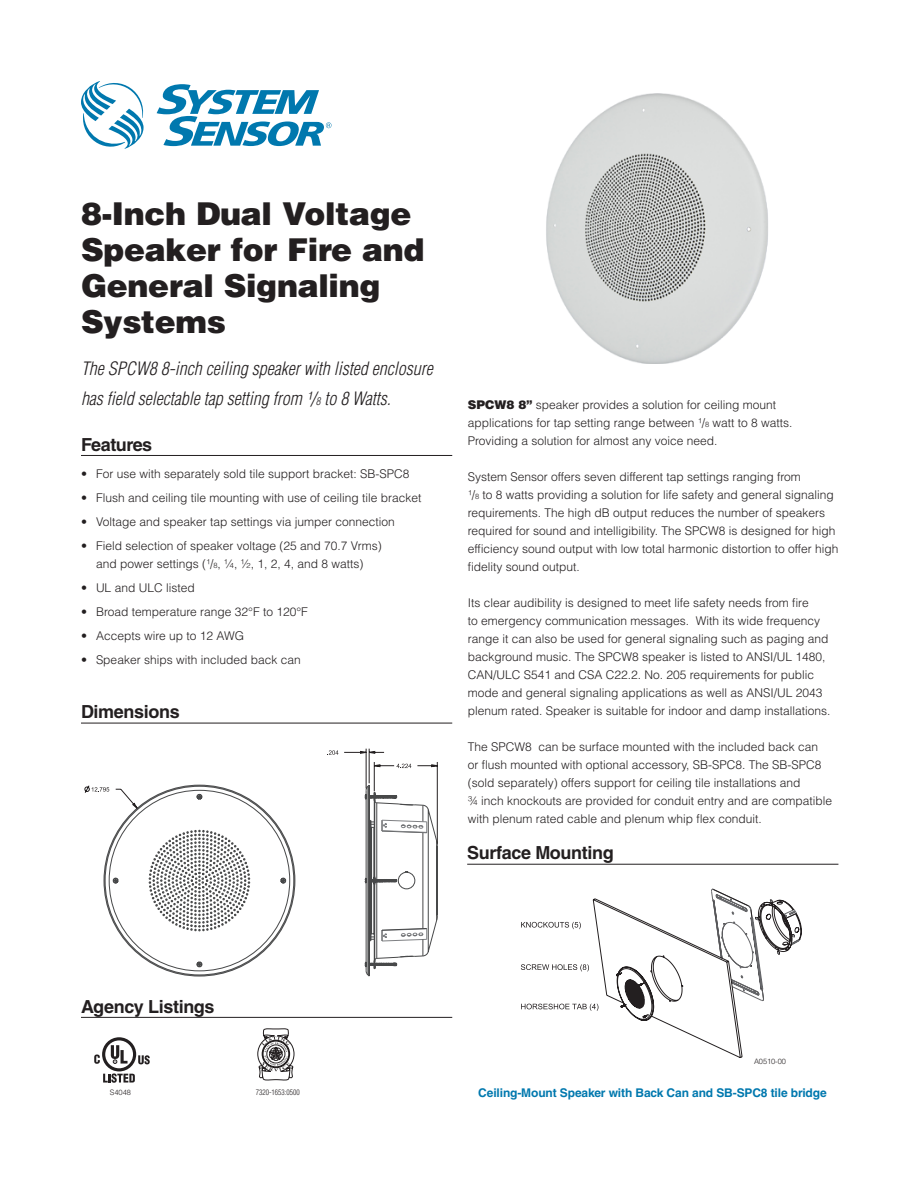
<style>
.page{position:relative;width:918px;height:1188px;background:#fff}
.page>*{position:absolute;margin:0;border:0;box-sizing:border-box;transform-origin:0 0}
.Title__Black_21_24{font:900 31.5px/36px "Helvetica LT Std";letter-spacing:-.01em;color:#231f20}
.Intro__Lt_Italic_12{font:italic 300 condensed 18px/30px "Helvetica LT Std";color:#231f20}
.Sub_w_rule__Black_12{font:700 18px "Helvetica LT Std";letter-spacing:-.02em;color:#231f20}
.Body__Light_9_12{font:300 12px/18px "Helvetica LT Std";color:#231f20}
.Table_Sub__Semi_8_10{font:700 12px "Helvetica LT Std";letter-spacing:-.01em;color:#0078ae}
.Listing_No___Light_5{font:300 condensed 7.5px "Helvetica LT Std";color:#231f20}
.Title__Black_21_24-2{font:300 7.5px "Helvetica LT Std";letter-spacing:-.01em;color:#231f20}
.Listing_No___Light_5-2{font:300 7.5px "Helvetica LT Std";color:#231f20}
.s1{font-size:10.5px}
.s2{font-size:7.5px}
.s3{font-weight:900}
</style>
<div class="page">
<svg style="left:81px;top:81px;width:63px;height:68px"></svg>
<svg style="left:157px;top:84px;width:175px;height:62px"></svg>
<hr style="left:81px;top:1017px;width:371px;height:1px;background:#231f20">
<hr style="left:81px;top:455px;width:371px;height:1px;background:#231f20">
<svg style="left:521px;top:889px;width:281px;height:169px"></svg>
<hr style="left:467px;top:864px;width:371px;height:1px;background:#231f20">
<hr style="left:81px;top:723px;width:371px;height:1px;background:#231f20">
<hr style="left:58px;top:731px;width:1px;height:279px;background:#7e8083">
<hr style="left:58px;top:1187px;width:412px;height:1px;background:#7e8083">
<hr style="left:58px;top:731px;width:412px;height:1px;background:#7e8083">
<hr style="left:887px;top:731px;width:1px;height:279px;background:#7e8083">
<svg style="left:85px;top:731px;width:385px;height:246px"></svg>
<img style="left:546px;top:94px;width:222px;height:270px">
<svg style="left:257px;top:1028px;width:37px;height:53px"></svg>
<svg style="left:138px;top:1055px;width:12px;height:9px"></svg>
<svg style="left:103px;top:1073px;width:32px;height:10px"></svg>
<svg style="left:102px;top:1037px;width:34px;height:34px"></svg>
<div style="left:105px;top:1040px;width:28px;height:28px;background:#fff;border-radius:50%"></div>
<svg style="left:111px;top:1045px;width:17px;height:19px"></svg>
<svg style="left:94px;top:1055px;width:6px;height:9px"></svg>
<p class="Title__Black_21_24" style="left:81px;top:195px;width:345px">8-Inch Dual Voltage<br>Speaker for Fire and<br>General Signaling<br>Systems</p>
<p class="Intro__Lt_Italic_12" style="left:81px;top:354px;width:353px">The SPCW8 8-inch ceiling speaker with listed enclosure has field selectable tap setting from 1/<span class="s1">8</span> to 8 Watts.</p>
<p class="Sub_w_rule__Black_12" style="left:81px;top:433px;width:73px">Features</p>
<p class="Body__Light_9_12" style="left:81px;top:464px;width:330px">• For use with separately sold tile support bracket: SB-SPC8</p>
<p class="Body__Light_9_12" style="left:81px;top:488px;width:342px">• Flush and ceiling tile mounting with use of ceiling tile bracket</p>
<p class="Body__Light_9_12" style="left:81px;top:512px;width:315px">• Voltage and speaker tap settings via jumper connection</p>
<p class="Body__Light_9_12" style="left:81px;top:536px;width:302px;text-align:center">• Field selection of speaker voltage (25 and 70.7 Vrms) and power settings (¹/<span class="s2">8</span>, 1/4, 1/2, 1, 2, 4, and 8 watts)</p>
<p class="Body__Light_9_12" style="left:81px;top:578px;width:115px">• UL and ULC listed</p>
<p class="Body__Light_9_12" style="left:81px;top:602px;width:228px">• Broad temperature range 32°F to 120°F</p>
<p class="Body__Light_9_12" style="left:81px;top:626px;width:165px">• Accepts wire up to 12 AWG</p>
<p class="Body__Light_9_12" style="left:81px;top:650px;width:221px">• Speaker ships with included back can</p>
<p class="Sub_w_rule__Black_12" style="left:81px;top:701px;width:100px">Dimensions</p>
<p class="Body__Light_9_12" style="left:468px;top:395px;width:326px"><span class="s3">SPCW8 8”</span> speaker provides a solution for ceiling mount applications for tap setting range between ¹/<span class="s2">8</span> watt to 8 watts.<br>Providing a solution for almost any voice need.</p>
<p class="Body__Light_9_12" style="left:468px;top:467px;width:372px">System Sensor offers seven different tap settings ranging from<br>¹/<span class="s2">8</span> to 8 watts providing a solution for life safety and general signaling requirements. The high dB output reduces the number of speakers required for sound and intelligibility. The SPCW8 is designed for high efficiency sound output with low total harmonic distortion to offer high fidelity sound output.</p>
<p class="Body__Light_9_12" style="left:468px;top:593px;width:364px">Its clear audibility is designed to meet life safety needs from fire<br>to emergency communication messages. With its wide frequency range it can also be used for general signaling such as paging and background music. The SPCW8 speaker is listed to ANSI/UL 1480, CAN/ULC S541 and CSA C22.2. No. 205 requirements for public mode and general signaling applications as well as ANSI/UL 2043 plenum rated. Speaker is suitable for indoor and damp installations.</p>
<p class="Body__Light_9_12" style="left:468px;top:737px;width:366px">The SPCW8 can be surface mounted with the included back can<br>or flush mounted with optional accessory, SB-SPC8. The SB-SPC8 (sold separately) offers support for ceiling tile installations and<br>3/4 inch knockouts are provided for conduit entry and are compatible with plenum rated cable and plenum whip flex conduit.</p>
<p class="Sub_w_rule__Black_12" style="left:467px;top:842px;width:148px">Surface Mounting</p>
<p class="Sub_w_rule__Black_12" style="left:81px;top:995px;width:135px">Agency Listings</p>
<p class="Listing_No___Light_5-2" style="left:110px;top:1088px;width:23px">S4048</p>
<p class="Listing_No___Light_5" style="left:256px;top:1088px;width:46px">7320-1653:0500</p>
<p class="Title__Black_21_24-2" style="left:754px;top:1057px;width:33px">A0510-00</p>
<p class="Table_Sub__Semi_8_10" style="left:478px;top:1085px;width:350px">Ceiling-Mount Speaker with Back Can and SB-SPC8 tile bridge</p>
</div>
